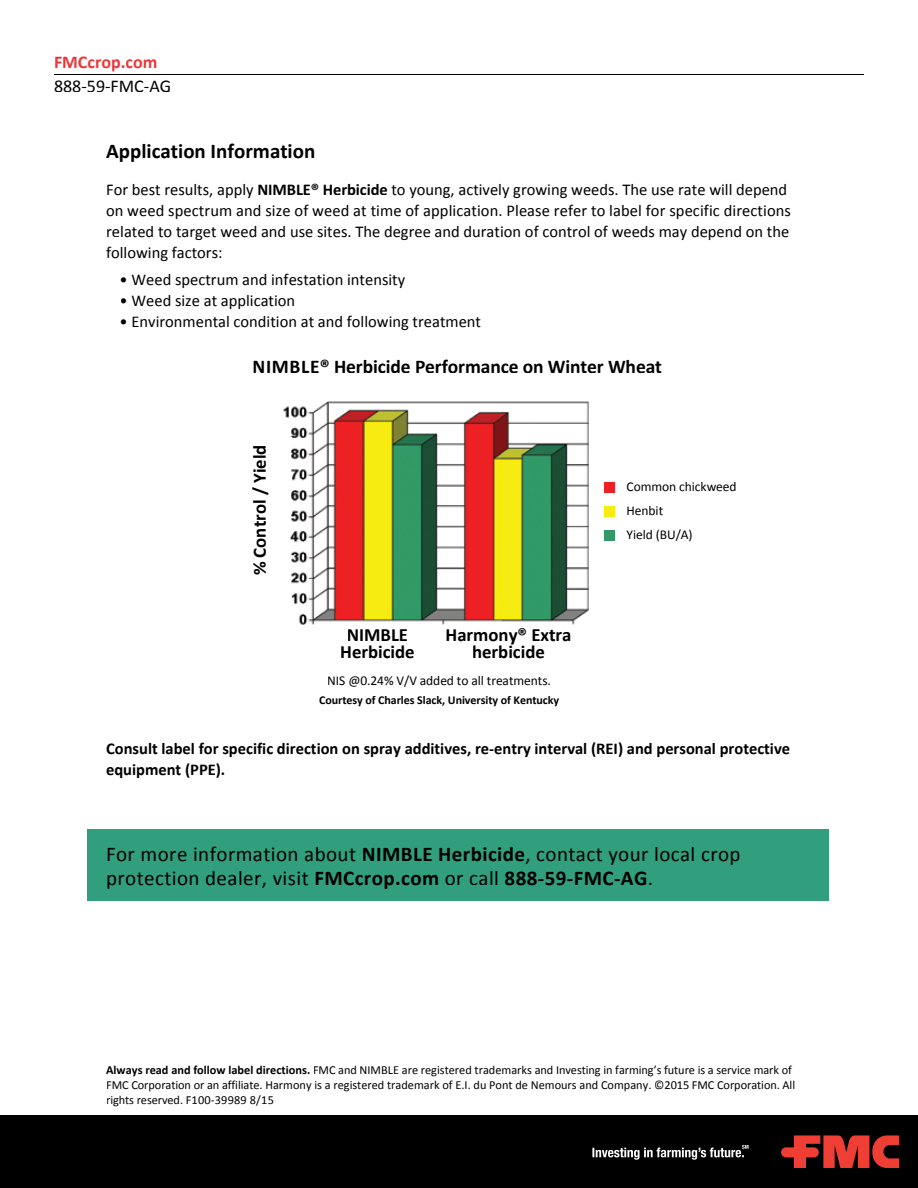
<style>
.page{position:relative;width:918px;height:1188px;background:#fff}
.page>*{position:absolute;margin:0;border:0;box-sizing:border-box;transform-origin:0 0}
.t1{font:21px/24px "Calibri";letter-spacing:.02em;color:#000}
.t2{font:700 21px "Calibri";color:#000}
.t3{font:700 19.5px "Calibri";letter-spacing:-.005em;color:#000}
.t4{font:700 18.75px/16.5px "Calibri";color:#000;text-align:center}
.t5{font:18px "Calibri";color:#000}
.t6{font:700 18px "Calibri";color:#eb373b}
.t7{font:16.5px/21px "Calibri";color:#000}
.t8{font:700 16.5px/21px "Calibri";color:#000}
.t9{font:13.5px/24.2px "Calibri";letter-spacing:-.005em;color:#000}
.t10{font:12.3px/15px "Calibri";letter-spacing:-.005em;color:#000}
.t11{font:700 12px "Calibri";letter-spacing:-.005em;color:#000}
.s1{font-weight:700}
</style>
<div class="page">
<div style="left:88px;top:829px;width:741px;height:72px;background:#319e7d"></div>
<img style="left:283px;top:401px;width:306px;height:224px">
<svg style="left:604px;top:483px;width:10px;height:9px"></svg>
<svg style="left:604px;top:507px;width:10px;height:10px"></svg>
<svg style="left:604px;top:531px;width:10px;height:10px"></svg>
<div style="left:0;top:1116px;width:918px;height:72px;background:#000"></div>
<svg style="left:592px;top:1145px;width:157px;height:15px"></svg>
<svg style="left:781px;top:1135px;width:118px;height:33px"></svg>
<hr style="left:54px;top:74px;width:810px;height:1px;background:#000">
<p class="t6" style="left:54px;top:50px;width:105px">FMCcrop.com</p>
<p class="t5" style="left:54px;top:74px;width:119px">888-59-FMC-AG</p>
<p class="t2" style="left:106px;top:137px;width:211px">Application Information</p>
<p class="t7" style="left:106px;top:179px;width:686px">For best results, apply <span class="s1">NIMBLE® Herbicide</span> to young, actively growing weeds. The use rate will depend on weed spectrum and size of weed at time of application. Please refer to label for specific directions related to target weed and use sites. The degree and duration of control of weeds may depend on the following factors:</p>
<p class="t7" style="left:120px;top:270px;width:287px">• Weed spectrum and infestation intensity</p>
<p class="t7" style="left:120px;top:291px;width:177px">• Weed size at application</p>
<p class="t7" style="left:120px;top:312px;width:363px">• Environmental condition at and following treatment</p>
<p class="t3" style="left:253px;top:354px;width:411px">NIMBLE® Herbicide Performance on Winter Wheat</p>
<p class="t4" style="left:252px;top:575px;width:132px;rotate:-90deg">% Control / Yield</p>
<p class="t4" style="left:340px;top:627px;width:76px">NIMBLE<br>Herbicide</p>
<p class="t4" style="left:446px;top:627px;width:127px">Harmony® Extra herbicide</p>
<p class="t9" style="left:327px;top:668px;width:225px">NIS @0.24% V/V added to all treatments.</p>
<p class="t11" style="left:319px;top:693px;width:242px">Courtesy of Charles Slack, University of Kentucky</p>
<p class="t9" style="left:627px;top:475px;width:112px">Common chickweed<br>Henbit<br>Yield (BU/A)</p>
<p class="t8" style="left:106px;top:738px;width:686px">Consult label for specific direction on spray additives, re-entry interval (REI) and personal protective equipment (PPE).</p>
<p class="t1" style="left:106px;top:842px;width:636px">For more information about <span class="s1">NIMBLE Herbicide</span>, contact your local crop protection dealer, visit <span class="s1">FMCcrop.com</span> or call <span class="s1">888-59-FMC-AG</span>.</p>
<p class="t10" style="left:106px;top:1063px;width:691px"><span class="s1">Always read and follow label directions.</span> FMC and NIMBLE are registered trademarks and Investing in farming’s future is a service mark of<br>FMC Corporation or an affiliate. Harmony is a registered trademark of E.I. du Pont de Nemours and Company. ©2015 FMC Corporation. All rights reserved. F100-39989 8/15</p>
</div>
